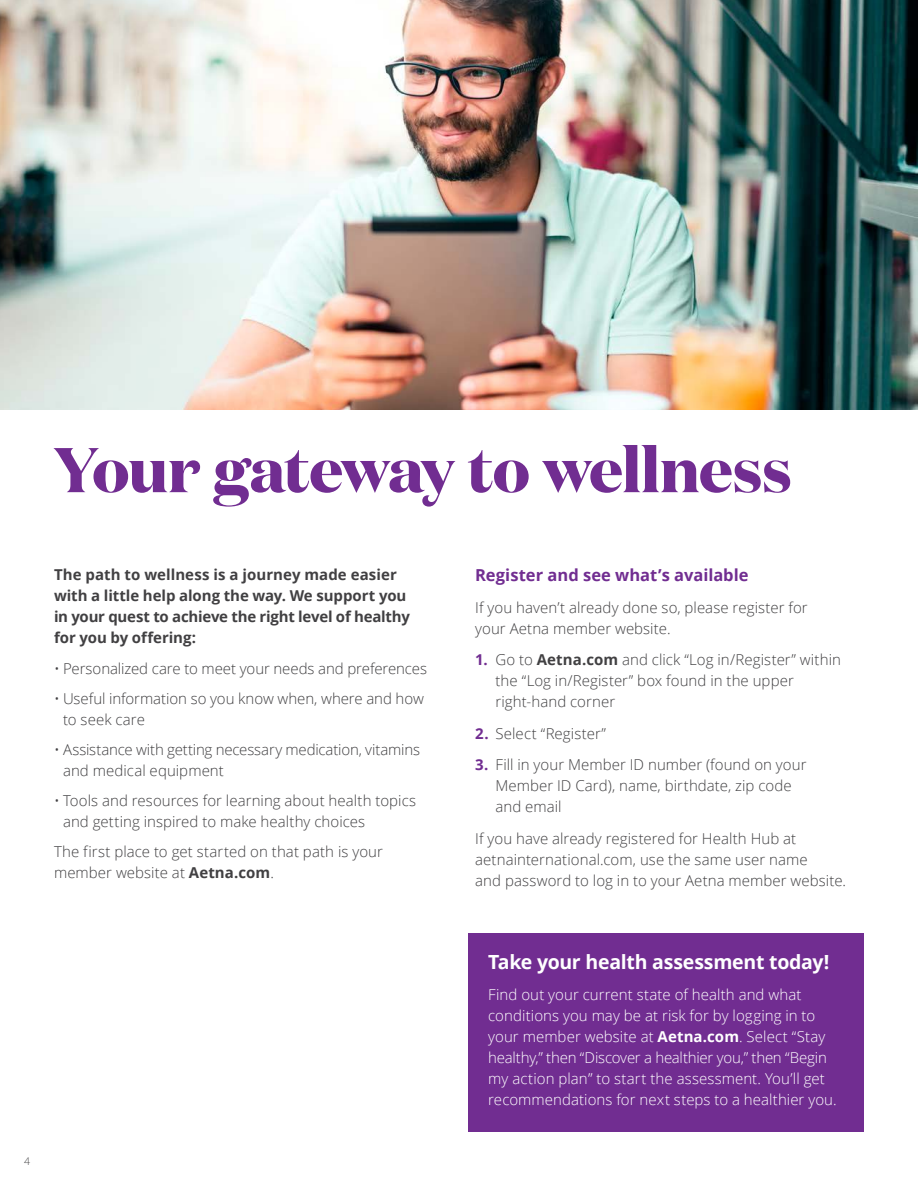
<style>
.page{position:relative;width:918px;height:1188px;background:#fff}
.page>*{position:absolute;margin:0;border:0;box-sizing:border-box;transform-origin:0 0}
.t1{font:700 63px "Domaine Disp";letter-spacing:-.015em;color:#712d91}
.t2{font:700 19.5px "Open Sans";letter-spacing:-.015em;color:#fff}
.t3{font:700 16.5px "Open Sans";color:#712d91}
.t4{font:300 15px/21px "Open Sans";letter-spacing:.005em;color:#414042}
.t5{font:300 15px/21px "Open Sans";letter-spacing:.005em;color:#fff}
.t6{font:700 15px/21px "Open Sans";letter-spacing:-.005em;color:#414042}
.t7{font:300 10.5px "Open Sans";color:#414042}
.s1{font-weight:700}
.s2{font-weight:700;color:#712d91}
</style>
<div class="page">
<div style="left:468px;top:933px;width:396px;height:198px;background:#712d91"></div>
<img style="left:0;top:0;width:918px;height:410px">
<h2 class="t1" style="left:54px;top:429px;width:739px">Your gateway to wellness</h2>
<p class="t6" style="left:54px;top:563px;width:357px">The path to wellness is a journey made easier with a little help along the way. We support you in your quest to achieve the right level of healthy for you by offering:</p>
<p class="t4" style="left:54px;top:658px;width:375px">• Personalized care to meet your needs and preferences</p>
<p class="t4" style="left:63px;top:688px;width:362px;text-indent:-9px">• Useful information so you know when, where and how to seek care</p>
<p class="t4" style="left:63px;top:739px;width:359px;text-indent:-9px">• Assistance with getting necessary medication, vitamins and medical equipment</p>
<p class="t4" style="left:63px;top:790px;width:355px;text-indent:-9px">• Tools and resources for learning about health topics and getting inspired to make healthy choices</p>
<p class="t4" style="left:54px;top:841px;width:330px">The first place to get started on that path is your member website at <span class="s1">Aetna.com</span>.</p>
<h3 class="t3" style="left:475px;top:563px;width:275px">Register and see what’s available</h3>
<p class="t4" style="left:475px;top:596px;width:334px">If you haven’t already done so, please register for your Aetna member website.</p>
<p class="t4" style="left:495px;top:649px;width:347px;text-indent:-20px"><span class="s2">1.</span> Go to <span class="s1">Aetna.com</span> and click “Log in/Register” within the “Log in/Register” box found in the upper right-hand corner</p>
<p class="t4" style="left:475px;top:723px;width:132px"><span class="s2">2.</span> Select “Register”</p>
<p class="t4" style="left:495px;top:754px;width:313px;text-indent:-20px"><span class="s2">3.</span> Fill in your Member ID number (found on your<br>Member ID Card), name, birthdate, zip code and email</p>
<p class="t4" style="left:475px;top:828px;width:372px">If you have already registered for Health Hub at aetnainternational.com, use the same user name<br>and password to log in to your Aetna member website.</p>
<p class="t7" style="left:24px;top:1154px;width:7px">4</p>
<h3 class="t2" style="left:488px;top:948px;width:343px">Take your health assessment today!</h3>
<p class="t5" style="left:488px;top:984px;width:350px">Find out your current state of health and what conditions you may be at risk for by logging in to your member website at <span class="s1">Aetna.com</span>. Select “Stay healthy,” then “Discover a healthier you,” then “Begin my action plan” to start the assessment. You’ll get recommendations for next steps to a healthier you.</p>
</div>
